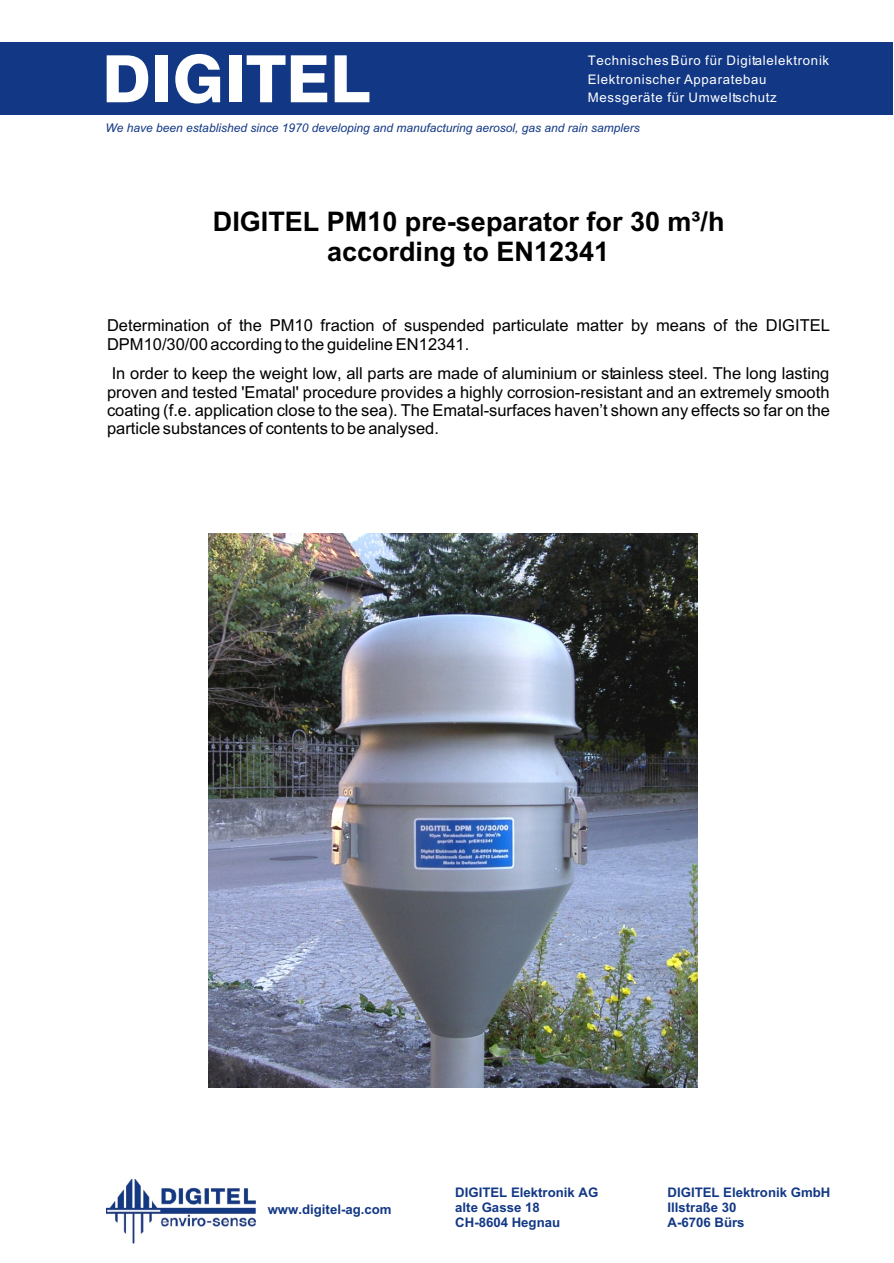
<style>
.page{position:relative;width:894px;height:1263px;background:#fff}
.page>*{position:absolute;margin:0;border:0;box-sizing:border-box;transform-origin:0 0}
.t1{font:65.25px "Swis 721 Hv BT";color:#fff}
.t2{font:700 27px/30.2px "Arial";color:#000;text-align:center}
.t3{font:16.5px/18.5px "Arial";color:#000}
.t4{font:700 13.2px/14.7px "Arial";color:#123885}
.t5{font:13.2px/18.6px "Arial";letter-spacing:.055em;color:#fff}
.t6{font:italic 12px "Arial";color:#123885}
</style>
<div class="page">
<div style="left:0;top:43px;width:893px;height:72px;background:#123885"></div>
<img style="left:106px;top:1179px;width:149px;height:65px">
<img style="left:208px;top:533px;width:489px;height:555px">
<h1 class="t1" style="left:102px;top:53px;width:269px">DIGITEL</h1>
<p class="t5" style="left:588px;top:52px;width:243px">Technisches Büro für Digitalelektronik<br>Elektronischer Apparatebau<br>Messgeräte für Umweltschutz</p>
<p class="t6" style="left:106px;top:124px;width:536px">We have been established since 1970 developing and manufacturing aerosol, gas and rain samplers</p>
<h2 class="t2" style="left:213px;top:208px;width:513px">DIGITEL PM10 pre-separator for 30 m³/h according to EN12341</h2>
<p class="t3" style="left:107px;top:318px;width:724px">Determination of the PM10 fraction of suspended particulate matter by means of the DIGITEL<br>DPM10/30/00 according to the guideline EN12341.</p>
<p class="t3" style="left:107px;top:366px;width:725px;text-align:justify">In order to keep the weight low, all parts are made of aluminium or stainless steel. The long lasting proven and tested 'Ematal' procedure provides a highly corrosion-resistant and an extremely smooth coating (f.e. application close to the sea). The Ematal-surfaces haven’t shown any effects so far on the particle substances of contents to be analysed.</p>
<p class="t4" style="left:268px;top:1203px;width:125px">www.digitel-ag.com</p>
<p class="t4" style="left:455px;top:1186px;width:145px">DIGITEL Elektronik AG alte Gasse 18<br>CH-8604 Hegnau</p>
<p class="t4" style="left:668px;top:1186px;width:164px">DIGITEL Elektronik GmbH<br>Illstraße 30<br>A-6706 Bürs</p>
</div>
